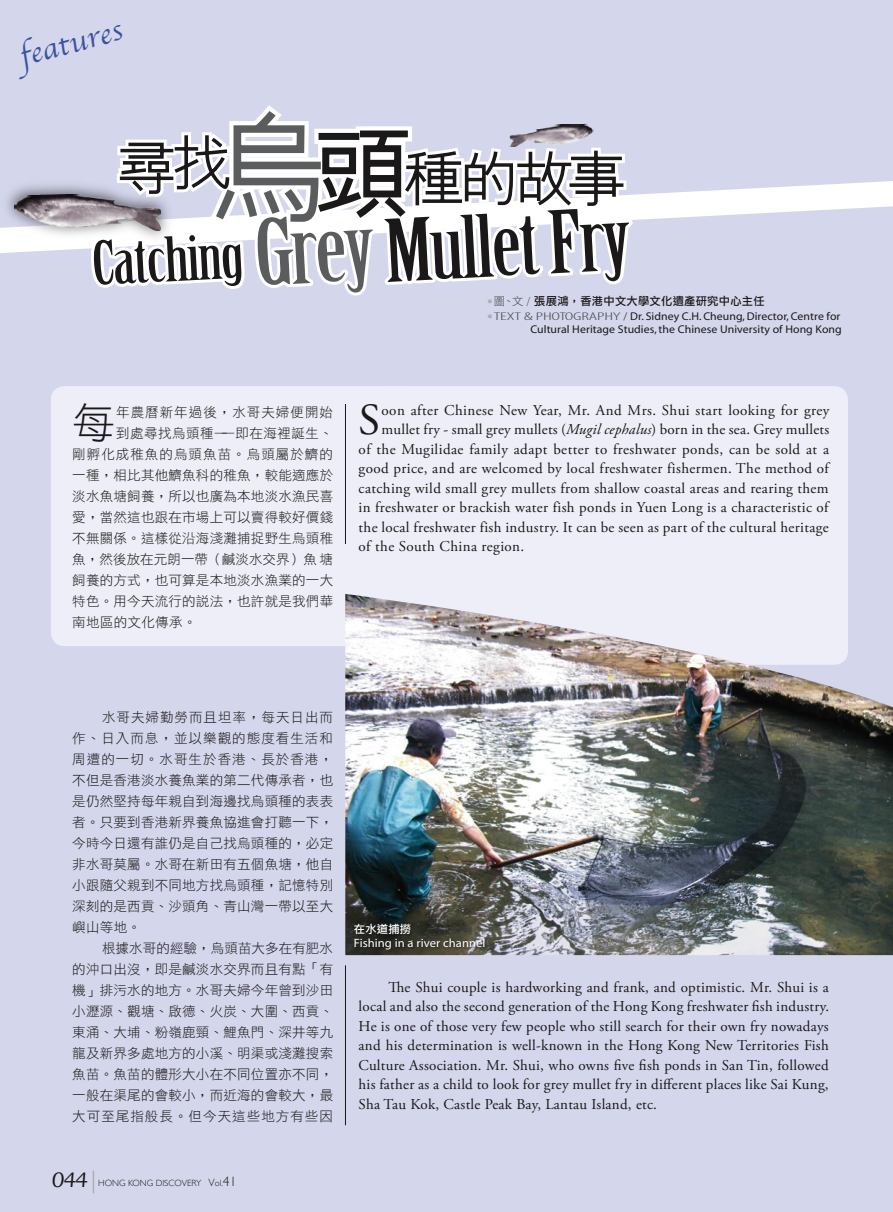
<style>
.page{position:relative;width:893px;height:1212px;background:#d4d6ec}
.page>*{position:absolute;margin:0;border:0;box-sizing:border-box;transform-origin:0 0}
.Body_Text_E__10_13{font:84px "Birch Std";color:#1a1818;scale:1.3 1}
.Body_Text_C__9_14{font:60px "DF Xian Ti Md HK BF";letter-spacing:-.12em;color:#1a1818;scale:1.05 1}
.Body_Text_E__10_13-2{font:44.4px "Adobe Garamond Pro";color:#1a1818}
.Body_Text_C__9_14-2{font:42.9px "DF Li Hei Lt HK BF";color:#1a1818}
.Caption_E{font:30px "Apple Chancery";color:#3c529f;scale:1.05 1}
.t1{font:21px "Bookman Old Style";color:#1a1818}
.Body_Text_E__10_13-3{font:15px/19.5px "Adobe Garamond Pro";letter-spacing:.025em;color:#1a1818;text-align:justify}
.Body_Text_C__9_14-3{font:13.5px/21px "DF Li Hei Lt HK BF";letter-spacing:.02em;color:#1a1818;text-align:justify}
.Body_Text_C__9_14-4{font:13.5px "DF Li Hei Lt HK BF";letter-spacing:.075em;color:#1a1818}
.Body_Text_C__9_14-5{font:13.5px "DF Li Hei Lt HK BF";letter-spacing:.04em;color:#1a1818}
.Caption_E-2{font:12px "Myriad";letter-spacing:.005em;color:#fff;scale:1.05 1}
.Caption_C{font:11.25px "Myriad";letter-spacing:.005em;color:#1a1818;scale:1.05 1}
.Caption_C-2{font:11.25px "DF Li Hei Md HK BF";letter-spacing:.025em;color:#1a1818}
.Caption_C-3{font:11.25px "DF Li Hei Md HK BF";letter-spacing:.025em;color:#fff}
.t2{font:300 9px "Gill Sans";color:#1a1818}
.s1{font-size:120px;color:#5a5c5e}
.s2{font-size:100.05px}
.s3{font-size:60px}
.s4{font-size:90.3px;color:#5a5c5e}
.s5{font-family:"DF Li Hei Lt HK BF";color:#464749}
.s6{font-family:"Myriad Pro";font-weight:300;font-stretch:condensed;color:#464749}
.s7{color:#464749}
.s8{font-style:italic}
.s9{font-size:10.5px}
.s10{font-size:13.5px}
</style>
<div class="page">
<div style="left:411px;top:386px;width:437px;height:208px;background:#edeef7"></div>
<div style="left:51px;top:386px;width:360px;height:260px;background:#edeef7"></div>
<img style="left:345px;top:594px;width:548px;height:361px">
<hr style="left:345px;top:965px;width:1px;height:160px;background:#1a1818">
<hr style="left:345px;top:404px;width:1px;height:140px;background:#1a1818">
<svg style="left:0;top:178px;width:893px;height:77px;fill:#d4d6ec"></svg>
<div style="left:0;top:177px;width:176px;height:69px;background:#1a1818;opacity:.75"></div>
<img style="left:14px;top:192px;width:73px;height:42px">
<svg style="left:87px;top:0;width:554px;height:299px"></svg>
<svg style="left:93px;top:1170px;width:1px;height:23px"></svg>
<div style="left:352px;top:922px;width:136px;height:31px;background:#1a1818;opacity:.75"></div>
<p class="Caption_E" style="left:14px;top:33px;width:101px;rotate:-15deg">features</p>
<p class="Body_Text_C__9_14" style="left:115px;top:148px;width:490px">尋找<span class="s1">烏</span><span class="s2">頭</span>種的故事</p>
<p class="Body_Text_E__10_13" style="left:90px;top:220px;width:416px;rotate:-3deg"><span class="s3">Catching</span> <span class="s4">Grey</span>Mullet Fry</p>
<p class="Caption_C-2" style="left:488px;top:295px;width:278px"><sup>●</sup> <span class="s5">圖、文 /</span> 張展鴻，香港中文大學文化遺產研究中心主任</p>
<p class="Caption_C" style="left:488px;top:311px;width:337px"><sup>●</sup> <span class="s6">TEXT &amp; PHOTOGRAPHY</span> <span class="s7">/</span> Dr. Sidney C.H. Cheung, Director, Centre for</p>
<p class="Caption_C" style="left:530px;top:323px;width:298px">Cultural Heritage Studies, the Chinese University of Hong Kong</p>
<p class="Body_Text_C__9_14-2" style="left:72px;top:401px;width:44px">每</p>
<p class="Body_Text_C__9_14-4" style="left:116px;top:405px;width:218px">年農曆新年過後，水哥夫婦便開始</p>
<p class="Body_Text_C__9_14-5" style="left:116px;top:426px;width:218px">到處尋找烏頭種——即在海裡誕生、</p>
<p class="Body_Text_C__9_14-4" style="left:72px;top:447px;width:262px">剛孵化成稚魚的烏頭魚苗。烏頭屬於鱭的</p>
<p class="Body_Text_C__9_14-3" style="left:72px;top:465px;width:262px">一種，相比其他鱭魚科的稚魚，較能適應於</p>
<p class="Body_Text_C__9_14-3" style="left:72px;top:486px;width:262px">淡水魚塘飼養，所以也廣為本地淡水漁民喜</p>
<p class="Body_Text_C__9_14-3" style="left:72px;top:507px;width:262px">愛，當然這也跟在市場上可以賣得較好價錢</p>
<p class="Body_Text_C__9_14-3" style="left:72px;top:528px;width:262px">不無關係。這樣從沿海淺灘捕捉野生烏頭稚</p>
<p class="Body_Text_C__9_14-3" style="left:72px;top:549px;width:262px">魚，然後放在元朗一帶（鹹淡水交界）魚 塘</p>
<p class="Body_Text_C__9_14-3" style="left:72px;top:570px;width:262px">飼養的方式，也可算是本地淡水漁業的一大</p>
<p class="Body_Text_C__9_14-3" style="left:72px;top:591px;width:262px">特色。用今天流行的說法，也許就是我們華</p>
<p class="Body_Text_C__9_14-3" style="left:72px;top:612px;width:126px">南地區的文化傳承。</p>
<p class="Body_Text_E__10_13-2" style="left:359px;top:394px;width:23px">S</p>
<p class="Body_Text_E__10_13-3" style="left:382px;top:401px;width:449px">oon after Chinese New Year, Mr. And Mrs. Shui start looking for grey</p>
<p class="Body_Text_E__10_13-3" style="left:382px;top:420px;width:449px">mullet fry - small grey mullets (<span class="s8">Mugil cephalus</span>) born in the sea. Grey mullets</p>
<p class="Body_Text_E__10_13-3" style="left:359px;top:440px;width:472px">of the Mugilidae family adapt better to freshwater ponds, can be sold at a</p>
<p class="Body_Text_E__10_13-3" style="left:359px;top:459px;width:472px">good price, and are welcomed by local freshwater fishermen. The method of</p>
<p class="Body_Text_E__10_13-3" style="left:359px;top:479px;width:472px">catching wild small grey mullets from shallow coastal areas and rearing them</p>
<p class="Body_Text_E__10_13-3" style="left:359px;top:498px;width:472px">in freshwater or brackish water fish ponds in Yuen Long is a characteristic of</p>
<p class="Body_Text_E__10_13-3" style="left:359px;top:518px;width:472px">the local freshwater fish industry. It can be seen as part of the cultural heritage</p>
<p class="Body_Text_E__10_13-3" style="left:359px;top:537px;width:167px">of the South China region.</p>
<p class="Body_Text_C__9_14-3" style="left:72px;top:707px;width:262px;text-indent:30px">水哥夫婦勤勞而且坦率，每天日出而作、日入而息，並以樂觀的態度看生活和周遭的一切。水哥生於香港、長於香港，不但是香港淡水養魚業的第二代傳承者，也是仍然堅持每年親自到海邊找烏頭種的表表者。只要到香港新界養魚協進會打聽一下，今時今日還有誰仍是自己找烏頭種的，必定非水哥莫屬。水哥在新田有五個魚塘，他自小跟隨父親到不同地方找烏頭種，記憶特別深刻的是西貢、沙頭角、青山灣一帶以至大嶼山等地。</p>
<p class="Body_Text_C__9_14-3" style="left:72px;top:938px;width:262px;text-indent:30px">根據水哥的經驗，烏頭苗大多在有肥水的沖口出沒，即是鹹淡水交界而且有點「有機」排污水的地方。水哥夫婦今年曾到沙田小瀝源、觀塘、啟德、火炭、大圍、西貢、東涌、大埔、粉嶺鹿頸、鯉魚門、深井等九龍及新界多處地方的小溪、明渠或淺灘搜索魚苗。魚苗的體形大小在不同位置亦不同，一般在渠尾的會較小，而近海的會較大，最大可至尾指般長。但今天這些地方有些因</p>
<p class="t1" style="left:51px;top:1168px;width:41px">044</p>
<p class="t2" style="left:98px;top:1178px;width:140px">HONG KONG DISCOVERY <span class="s9">V</span>ol.<span class="s10">41</span></p>
<p class="Caption_C-3" style="left:354px;top:923px;width:59px">在水道捕撈</p>
<p class="Caption_E-2" style="left:354px;top:937px;width:127px">Fishing in a river channel</p>
<p class="Body_Text_E__10_13-3" style="left:359px;top:977px;width:472px;text-indent:30px">The Shui couple is hardworking and frank, and optimistic. Mr. Shui is a local and also the second generation of the Hong Kong freshwater fish industry.<br>He is one of those very few people who still search for their own fry nowadays and his determination is well-known in the Hong Kong New Territories Fish Culture Association. Mr. Shui, who owns five fish ponds in San Tin, followed his father as a child to look for grey mullet fry in different places like Sai Kung, Sha Tau Kok, Castle Peak Bay, Lantau Island, etc.</p>
</div>
